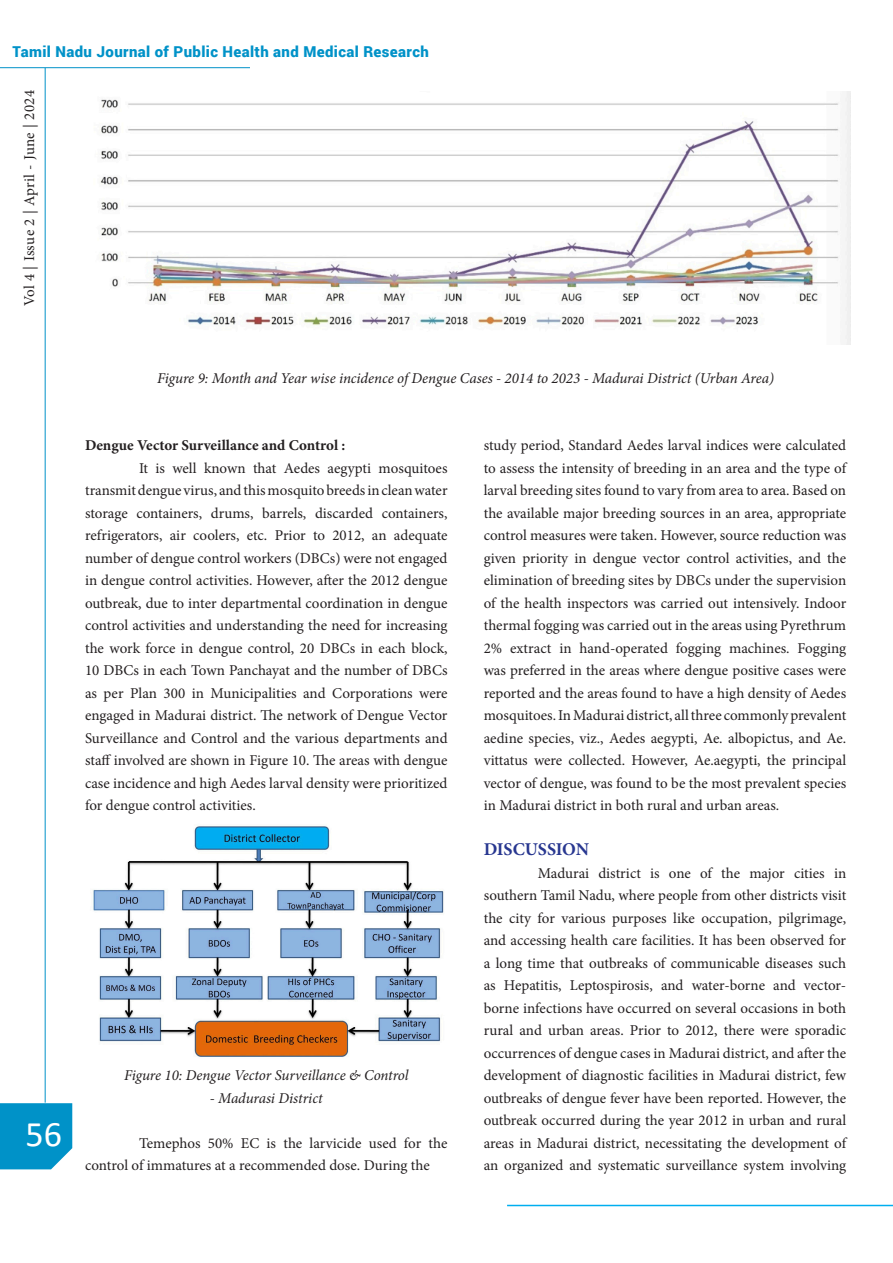
<style>
.page{position:relative;width:893px;height:1263px;background:#fff}
.page>*{position:absolute;margin:0;border:0;box-sizing:border-box;transform-origin:0 0}
.t1{font:36px "Calibri";color:#fff}
.Paragraph_Style_3{font:700 18px "Minion Pro";letter-spacing:-.01em;color:#283790}
.Paragraph_Style_3-2{font:15px/22.5px "Minion Pro";color:#231f20;text-align:justify}
.Paragraph_Style_3-3{font:italic 15px "Minion Pro";letter-spacing:-.005em;color:#231f20}
.t2{font:900 15px "Roboto";letter-spacing:.025em;color:#0092c8}
.Paragraph_Style_3-4{font:700 15px "Minion Pro";letter-spacing:-.005em;color:#231f20}
.Paragraph_Style_3-5{font:15px "Minion Pro";letter-spacing:.02em;color:#231f20}
</style>
<div class="page">
<hr style="left:45px;top:68px;width:1px;height:1035px;background:#0092c8">
<hr style="left:0;top:67px;width:250px;height:1px;background:#0092c8">
<div style="left:0;top:1103px;width:72px;height:66px;background:#0092c8"></div>
<hr style="left:507px;top:1205px;width:386px;height:1px;background:#00aeef">
<img style="left:100px;top:91px;width:750px;height:254px">
<img style="left:93px;top:826px;width:351px;height:231px">
<p class="t2" style="left:13px;top:41px;width:418px">Tamil Nadu Journal of Public Health and Medical Research</p>
<p class="Paragraph_Style_3-5" style="left:19px;top:306px;width:218px;rotate:-90deg">Vol 4 | Issue 2 | April - June | 2024</p>
<h1 class="t1" style="left:26px;top:1108px;width:38px">56</h1>
<p class="Paragraph_Style_3-3" style="left:157px;top:367px;width:618px">Figure 9: Month and Year wise incidence of Dengue Cases - 2014 to 2023 - Madurai District (Urban Area)</p>
<p class="Paragraph_Style_3-4" style="left:85px;top:435px;width:262px">Dengue Vector Surveillance and Control :</p>
<p class="Paragraph_Style_3-2" style="left:85px;top:457px;width:364px;text-indent:54px">It is well known that Aedes aegypti mosquitoes transmit dengue virus, and this mosquito breeds in clean water storage containers, drums, barrels, discarded containers, refrigerators, air coolers, etc. Prior to 2012, an adequate number of dengue control workers (DBCs) were not engaged in dengue control activities. However, after the 2012 dengue outbreak, due to inter departmental coordination in dengue control activities and understanding the need for increasing the work force in dengue control, 20 DBCs in each block, 10 DBCs in each Town Panchayat and the number of DBCs as per Plan 300 in Municipalities and Corporations were engaged in Madurai district. The network of Dengue Vector Surveillance and Control and the various departments and staff involved are shown in Figure 10. The areas with dengue case incidence and high Aedes larval density were prioritized for dengue control activities.</p>
<p class="Paragraph_Style_3-3" style="left:124px;top:1065px;width:286px">Figure 10: Dengue Vector Surveillance &amp; Control</p>
<p class="Paragraph_Style_3-3" style="left:210px;top:1087px;width:114px">- Madurasi District</p>
<p class="Paragraph_Style_3-2" style="left:85px;top:1132px;width:364px;text-indent:54px">Temephos 50% EC is the larvicide used for the control of immatures at a recommended dose. During the</p>
<p class="Paragraph_Style_3-2" style="left:484px;top:434px;width:364px">study period, Standard Aedes larval indices were calculated to assess the intensity of breeding in an area and the type of larval breeding sites found to vary from area to area. Based on the available major breeding sources in an area, appropriate control measures were taken. However, source reduction was given priority in dengue vector control activities, and the elimination of breeding sites by DBCs under the supervision of the health inspectors was carried out intensively. Indoor thermal fogging was carried out in the areas using Pyrethrum 2% extract in hand-operated fogging machines. Fogging was preferred in the areas where dengue positive cases were reported and the areas found to have a high density of Aedes mosquitoes. In Madurai district, all three commonly prevalent aedine species, viz., Aedes aegypti, Ae. albopictus, and Ae. vittatus were collected. However, Ae.aegypti, the principal vector of dengue, was found to be the most prevalent species in Madurai district in both rural and urban areas.</p>
<p class="Paragraph_Style_3" style="left:484px;top:837px;width:107px">DISCUSSION</p>
<p class="Paragraph_Style_3-2" style="left:484px;top:862px;width:364px;text-indent:54px">Madurai district is one of the major cities in southern Tamil Nadu, where people from other districts visit the city for various purposes like occupation, pilgrimage, and accessing health care facilities. It has been observed for a long time that outbreaks of communicable diseases such as Hepatitis, Leptospirosis, and water-borne and vector&shy;borne infections have occurred on several occasions in both rural and urban areas. Prior to 2012, there were sporadic occurrences of dengue cases in Madurai district, and after the development of diagnostic facilities in Madurai district, few outbreaks of dengue fever have been reported. However, the outbreak occurred during the year 2012 in urban and rural areas in Madurai district, necessitating the development of an organized and systematic surveillance system involving</p>
</div>
